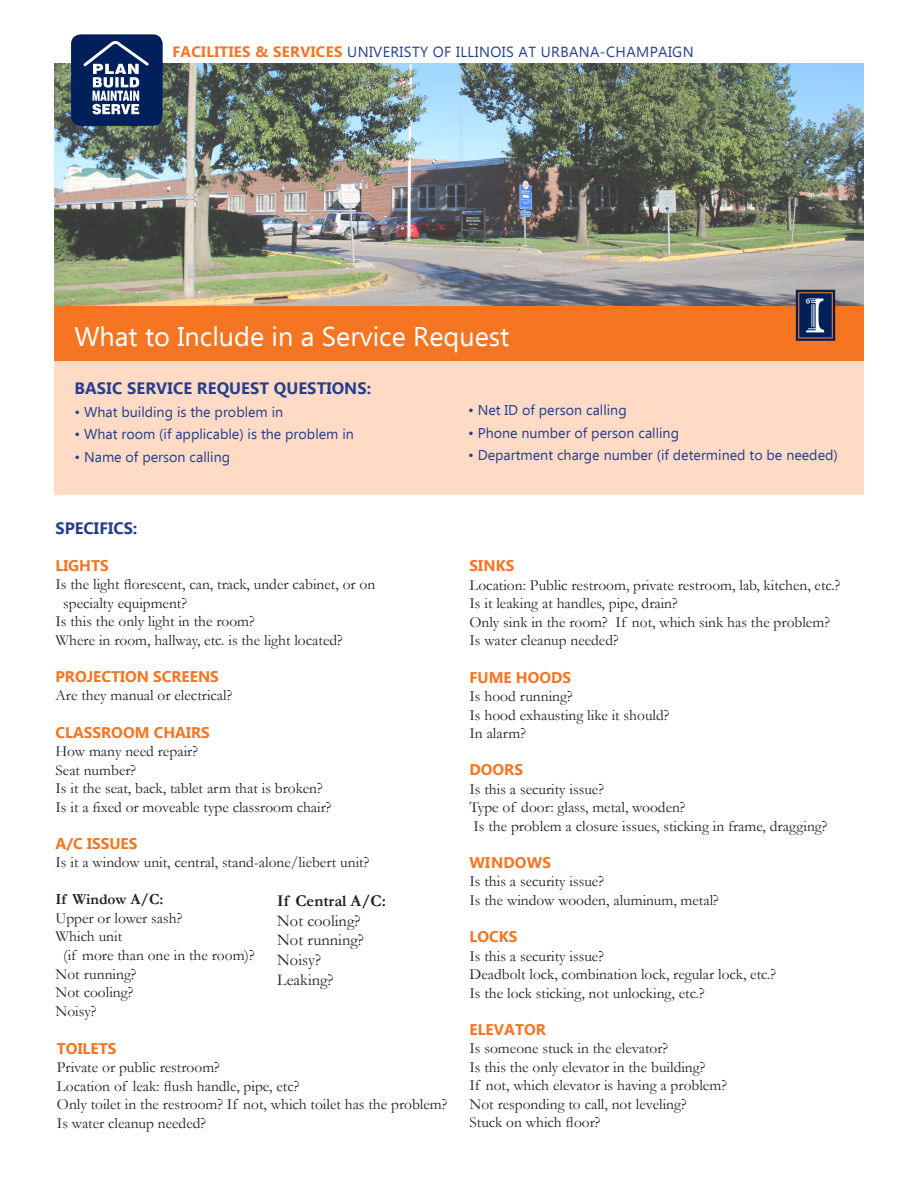
<style>
.page{position:relative;width:918px;height:1188px;background:#fff}
.page>*{position:absolute;margin:0;border:0;box-sizing:border-box;transform-origin:0 0}
.t1{font:27px "Ebrima";color:#fff}
.t2{font:700 16.5px "Ebrima";letter-spacing:.005em;color:#253f8e}
.t3{font:16.5px "Garamond";color:#231f20}
.t4{font:700 16.5px/19.8px "Garamond";color:#231f20}
.t5{font:15.45px/18.6px "Garamond";color:#231f20}
.t6{font:700 15.45px "Garamond";color:#231f20}
.t7{font:14.7px "Ebrima";letter-spacing:.025em;color:#253f8e}
.t8{font:14.25px "Ebrima";color:#253f8e}
.s1{font-weight:700;font-size:15px;color:#f57523}
.s2{font-family:"Ebrima";font-weight:700;color:#f57523}
.s3{font-weight:400}
</style>
<div class="page">
<div style="left:54px;top:344px;width:810px;height:151px;background:#ffdbc5"></div>
<img style="left:54px;top:63px;width:810px;height:243px">
<div style="left:54px;top:306px;width:810px;height:55px;background:#f57523"></div>
<div style="left:71px;top:34px;width:92px;height:92px;background:#00205b;border-radius:10px"></div>
<svg style="left:83px;top:41px;width:66px;height:74px"></svg>
<svg style="left:796px;top:290px;width:39px;height:51px;background:#354269"></svg>
<p class="t7" style="left:172px;top:41px;width:523px"><span class="s1">FACILITIES &amp; SERVICES</span> UNIVERISTY OF ILLINOIS AT URBANA-CHAMPAIGN</p>
<p class="t1" style="left:74px;top:317px;width:437px">What to Include in a Service Request</p>
<p class="t2" style="left:74px;top:376px;width:298px">BASIC SERVICE REQUEST QUESTIONS:</p>
<p class="t8" style="left:74px;top:402px;width:210px">• What building is the problem in</p>
<p class="t8" style="left:74px;top:424px;width:281px">• What room (if applicable) is the problem in</p>
<p class="t8" style="left:74px;top:447px;width:157px">• Name of person calling</p>
<p class="t8" style="left:468px;top:400px;width:160px">• Net ID of person calling</p>
<p class="t8" style="left:468px;top:423px;width:213px">• Phone number of person calling</p>
<p class="t8" style="left:468px;top:445px;width:371px">• Department charge number (if determined to be needed)</p>
<p class="t2" style="left:56px;top:515px;width:83px">SPECIFICS:</p>
<p class="t5" style="left:56px;top:556px;width:321px"><span class="s2">LIGHTS<br></span>Is the light florescent, can, track, under cabinet, or on</p>
<p class="t5" style="left:56px;top:593px;width:289px;text-indent:8px">specialty equipment?<br>Is this the only light in the room?<br>Where in room, hallway, etc. is the light located?</p>
<p class="t5" style="left:56px;top:667px;width:178px"><span class="s2">PROJECTION SCREENS<br></span>Are they manual or electrical?</p>
<p class="t5" style="left:56px;top:723px;width:156px"><span class="s2">CLASSROOM CHAIRS<br></span>How many need repair?<br>Seat number?</p>
<p class="t5" style="left:56px;top:779px;width:269px">Is it the seat, back, tablet arm that is broken?</p>
<p class="t5" style="left:56px;top:797px;width:278px">Is it a fixed or moveable type classroom chair?</p>
<p class="t5" style="left:56px;top:834px;width:315px"><span class="s2">A/C ISSUES<br></span>Is it a window unit, central, stand-alone/liebert unit?</p>
<p class="t6" style="left:56px;top:889px;width:109px">If Window A/C:</p>
<p class="t5" style="left:56px;top:908px;width:128px">Upper or lower sash?</p>
<p class="t5" style="left:63px;top:927px;width:193px;text-indent:-8px">Which unit<br>(if more than one in the room)?</p>
<p class="t5" style="left:56px;top:964px;width:83px">Not running?</p>
<p class="t5" style="left:56px;top:983px;width:79px">Not cooling?</p>
<p class="t5" style="left:56px;top:1001px;width:43px">Noisy?</p>
<p class="t4" style="left:277px;top:891px;width:110px">If Central A/C:<br><span class="s3">Not cooling?</span></p>
<p class="t3" style="left:277px;top:929px;width:88px">Not running?</p>
<p class="t3" style="left:277px;top:949px;width:45px">Noisy?</p>
<p class="t3" style="left:277px;top:969px;width:58px">Leaking?</p>
<p class="t5" style="left:57px;top:1039px;width:392px"><span class="s2">TOILETS<br></span>Private or public restroom?<br>Location of leak: flush handle, pipe, etc?<br>Only toilet in the restroom? If not, which toilet has the problem?</p>
<p class="t5" style="left:57px;top:1113px;width:151px">Is water cleanup needed?</p>
<p class="t5" style="left:470px;top:557px;width:373px"><span class="s2">SINKS<br></span>Location: Public restroom, private restroom, lab, kitchen, etc.?</p>
<p class="t5" style="left:470px;top:594px;width:210px">Is it leaking at handles, pipe, drain?</p>
<p class="t5" style="left:470px;top:612px;width:362px">Only sink in the room? If not, which sink has the problem?</p>
<p class="t5" style="left:470px;top:631px;width:151px">Is water cleanup needed?</p>
<p class="t5" style="left:470px;top:668px;width:105px"><span class="s2">FUME HOODS<br></span>Is hood running?</p>
<p class="t5" style="left:470px;top:705px;width:201px">Is hood exhausting like it should?</p>
<p class="t5" style="left:470px;top:724px;width:58px">In alarm?</p>
<p class="t5" style="left:470px;top:761px;width:218px"><span class="s2">DOORS<br></span>Is this a security issue?<br>Type of door: glass, metal, wooden?</p>
<p class="t5" style="left:473px;top:816px;width:356px">Is the problem a closure issues, sticking in frame, dragging?</p>
<p class="t5" style="left:470px;top:853px;width:251px"><span class="s2">WINDOWS<br></span>Is this a security issue?<br>Is the window wooden, aluminum, metal?</p>
<p class="t5" style="left:470px;top:928px;width:136px"><span class="s2">LOCKS<br></span>Is this a security issue?</p>
<p class="t5" style="left:470px;top:965px;width:308px">Deadbolt lock, combination lock, regular lock, etc.?</p>
<p class="t5" style="left:470px;top:983px;width:237px">Is the lock sticking, not unlocking, etc.?</p>
<p class="t5" style="left:470px;top:1020px;width:200px"><span class="s2">ELEVATOR<br></span>Is someone stuck in the elevator?</p>
<p class="t5" style="left:470px;top:1057px;width:259px">Is this the only elevator in the building?<br>If not, which elevator is having a problem?<br>Not responding to call, not leveling?</p>
<p class="t5" style="left:470px;top:1113px;width:133px">Stuck on which floor?</p>
</div>
